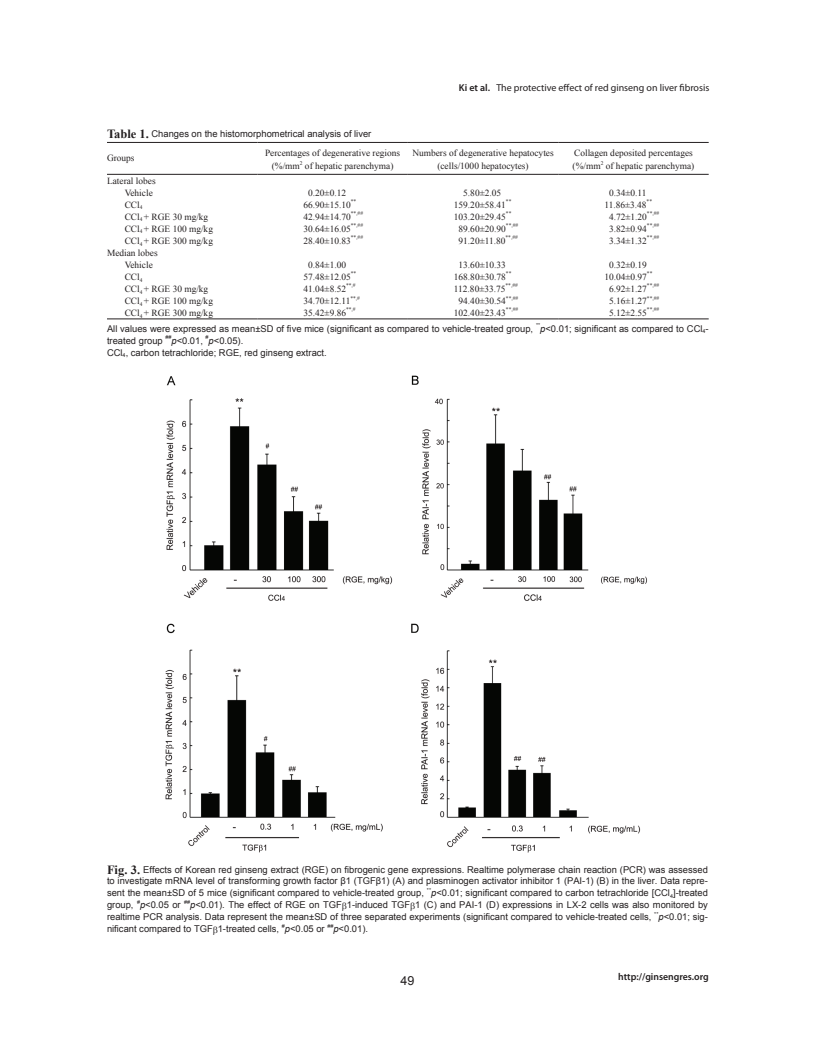
<style>
.page{position:relative;width:815px;height:1063px;background:#fff}
.page>*{position:absolute;margin:0;border:0;box-sizing:border-box;transform-origin:0 0}
.t1{font:12.5px "Arial";color:#231f20}
.t2{font:10px "Myriad Pro";color:#231f20}
.t3{font:600 10px "Myriad Pro";color:#231f20}
.그림{font:9.38px/11.8px "Arial";color:#231f20;text-align:justify}
.표내용{font:9.38px/13.2px "Times New Roman";color:#231f20;text-align:center}
.표밑설명{font:9.38px "Arial";color:#231f20}
.표{font:9.38px "Arial";color:#231f20}
.표내용-2{font:5.5px "Times New Roman";color:#231f20}
.그림-2{font:5.5px "Arial";color:#231f20}
.표밑설명-2{font:5.5px "Arial";color:#231f20}
.s1{font-weight:600}
.s2{font-family:"Times New Roman";font-weight:700;font-size:12.5px}
.s3{color:#fff}
.s4{font-style:italic}
</style>
<div class="page">
<hr style="left:107px;top:142px;width:150px;height:1px;background:#231f20">
<hr style="left:257px;top:142px;width:151px;height:1px;background:#231f20">
<hr style="left:408px;top:142px;width:150px;height:1px;background:#231f20">
<hr style="left:558px;top:142px;width:151px;height:1px;background:#231f20">
<hr style="left:107px;top:174px;width:150px;height:1px;background:#231f20">
<hr style="left:257px;top:174px;width:151px;height:1px;background:#231f20">
<hr style="left:408px;top:174px;width:150px;height:1px;background:#231f20">
<hr style="left:558px;top:174px;width:151px;height:1px;background:#231f20">
<hr style="left:107px;top:319px;width:150px;height:1px;background:#231f20">
<hr style="left:257px;top:319px;width:151px;height:1px;background:#231f20">
<hr style="left:408px;top:319px;width:150px;height:1px;background:#231f20">
<hr style="left:558px;top:319px;width:151px;height:1px;background:#231f20">
<img style="left:165px;top:375px;width:482px;height:478px">
<p class="t2" style="left:459px;top:82px;width:252px"><span class="s1">Ki et al.</span> The protective effect of red ginseng on liver fibrosis</p>
<p class="표" style="left:107px;top:127px;width:266px"><span class="s2">Table 1.</span> Changes on the histomorphometrical analysis of liver</p>
<p class="표내용" style="left:107px;top:152px;width:29px">Groups</p>
<p class="표내용" style="left:265px;top:146px;width:137px">Percentages of degenerative regions</p>
<p class="표내용" style="left:272px;top:159px;width:30px">(%/mm</p>
<p class="표내용-2" style="left:300px;top:159px;width:4px">2</p>
<p class="표내용" style="left:305px;top:159px;width:90px">of hepatic parenchyma)</p>
<p class="표내용" style="left:412px;top:146px;width:143px">Numbers of degenerative hepatocytes (cells/1000 hepatocytes)</p>
<p class="표내용" style="left:574px;top:146px;width:120px">Collagen deposited percentages</p>
<p class="표내용" style="left:573px;top:159px;width:30px">(%/mm</p>
<p class="표내용-2" style="left:601px;top:159px;width:4px">2</p>
<p class="표내용" style="left:606px;top:159px;width:90px">of hepatic parenchyma)</p>
<p class="표내용" style="left:107px;top:174px;width:50px">Lateral lobes</p>
<p class="표내용" style="left:125px;top:186px;width:30px">Vehicle</p>
<p class="표내용" style="left:303px;top:186px;width:44px"><span class="s3">5</span>0.20±0.12</p>
<p class="표내용" style="left:454px;top:186px;width:49px"><span class="s3">55</span>5.80±2.05</p>
<p class="표내용" style="left:604px;top:186px;width:44px"><span class="s3">5</span>0.34±0.11</p>
<p class="표내용" style="left:125px;top:198px;width:19px">CCl<sub>4</sub></p>
<p class="표내용" style="left:303px;top:198px;width:49px">66.90±15.10</p>
<p class="표내용-2" style="left:351px;top:198px;width:7px">**</p>
<p class="표내용-2" style="left:506px;top:198px;width:7px">**</p>
<p class="표내용-2" style="left:647px;top:198px;width:7px">**</p>
<p class="표내용" style="left:454px;top:198px;width:54px">159.20±58.41</p>
<p class="표내용" style="left:604px;top:198px;width:44px">11.86±3.48</p>
<p class="표내용" style="left:125px;top:210px;width:85px">CCl<sub>4</sub> + RGE 30 mg/kg</p>
<p class="표내용" style="left:303px;top:210px;width:49px">42.94±14.70</p>
<p class="표내용-2" style="left:351px;top:210px;width:14px">**,##</p>
<p class="표내용" style="left:454px;top:210px;width:54px">103.20±29.45</p>
<p class="표내용-2" style="left:506px;top:210px;width:7px">**</p>
<p class="표내용" style="left:604px;top:210px;width:44px"><span class="s3">5</span>4.72±1.20</p>
<p class="표내용-2" style="left:647px;top:210px;width:14px">**,##</p>
<p class="표내용" style="left:125px;top:222px;width:90px">CCl<sub>4</sub> + RGE 100 mg/kg</p>
<p class="표내용" style="left:303px;top:222px;width:49px">30.64±16.05</p>
<p class="표내용-2" style="left:351px;top:222px;width:14px">**,##</p>
<p class="표내용" style="left:454px;top:222px;width:54px"><span class="s3">5</span>89.60±20.90</p>
<p class="표내용-2" style="left:506px;top:222px;width:14px">**,##</p>
<p class="표내용" style="left:604px;top:222px;width:44px"><span class="s3">5</span>3.82±0.94</p>
<p class="표내용-2" style="left:647px;top:222px;width:14px">**,##</p>
<p class="표내용" style="left:125px;top:234px;width:90px">CCl<sub>4</sub> + RGE 300 mg/kg</p>
<p class="표내용" style="left:303px;top:234px;width:49px">28.40±10.83</p>
<p class="표내용-2" style="left:351px;top:234px;width:14px">**,##</p>
<p class="표내용" style="left:454px;top:234px;width:53px"><span class="s3">5</span>91.20±11.80</p>
<p class="표내용-2" style="left:506px;top:234px;width:14px">**,##</p>
<p class="표내용" style="left:604px;top:234px;width:44px"><span class="s3">5</span>3.34±1.32</p>
<p class="표내용-2" style="left:647px;top:234px;width:14px">**,##</p>
<p class="표내용" style="left:107px;top:246px;width:52px">Median lobes</p>
<p class="표내용" style="left:125px;top:258px;width:30px">Vehicle</p>
<p class="표내용" style="left:303px;top:258px;width:44px"><span class="s3">5</span>0.84±1.00</p>
<p class="표내용" style="left:454px;top:258px;width:54px"><span class="s3">5</span>13.60±10.33</p>
<p class="표내용" style="left:604px;top:258px;width:44px"><span class="s3">5</span>0.32±0.19</p>
<p class="표내용" style="left:125px;top:270px;width:19px">CCl<sub>4</sub></p>
<p class="표내용" style="left:303px;top:270px;width:49px">57.48±12.05</p>
<p class="표내용-2" style="left:351px;top:270px;width:7px">**</p>
<p class="표내용-2" style="left:506px;top:270px;width:7px">**</p>
<p class="표내용-2" style="left:647px;top:270px;width:7px">**</p>
<p class="표내용" style="left:454px;top:270px;width:54px">168.80±30.78</p>
<p class="표내용" style="left:604px;top:270px;width:44px">10.04±0.97</p>
<p class="표내용" style="left:125px;top:282px;width:85px">CCl<sub>4</sub> + RGE 30 mg/kg</p>
<p class="표내용" style="left:303px;top:282px;width:44px">41.04±8.52</p>
<p class="표내용-2" style="left:346px;top:282px;width:11px">**,#</p>
<p class="표내용" style="left:454px;top:282px;width:53px">112.80±33.75</p>
<p class="표내용-2" style="left:506px;top:282px;width:14px">**,##</p>
<p class="표내용" style="left:604px;top:282px;width:44px"><span class="s3">5</span>6.92±1.27</p>
<p class="표내용-2" style="left:647px;top:282px;width:14px">**,##</p>
<p class="표내용" style="left:125px;top:294px;width:90px">CCl<sub>4</sub> + RGE 100 mg/kg</p>
<p class="표내용" style="left:303px;top:294px;width:48px">34.70±12.11</p>
<p class="표내용-2" style="left:350px;top:294px;width:11px">**,#</p>
<p class="표내용" style="left:454px;top:294px;width:54px"><span class="s3">5</span>94.40±30.54</p>
<p class="표내용-2" style="left:506px;top:294px;width:14px">**,##</p>
<p class="표내용" style="left:604px;top:294px;width:44px"><span class="s3">5</span>5.16±1.27</p>
<p class="표내용-2" style="left:647px;top:294px;width:14px">**,##</p>
<p class="표내용" style="left:125px;top:306px;width:90px">CCl<sub>4</sub> + RGE 300 mg/kg</p>
<p class="표내용" style="left:303px;top:306px;width:44px">35.42±9.86</p>
<p class="표내용-2" style="left:346px;top:306px;width:11px">**,#</p>
<p class="표내용" style="left:454px;top:306px;width:54px">102.40±23.43</p>
<p class="표내용-2" style="left:506px;top:306px;width:14px">**,##</p>
<p class="표내용" style="left:604px;top:306px;width:44px"><span class="s3">5</span>5.12±2.55</p>
<p class="표내용-2" style="left:647px;top:306px;width:14px">**,##</p>
<p class="표밑설명" style="left:107px;top:322px;width:428px">All values were expressed as mean±SD of five mice (significant as compared to vehicle-treated group,</p>
<p class="표밑설명-2" style="left:536px;top:322px;width:6px">**</p>
<p class="표밑설명" style="left:540px;top:322px;width:170px"><span class="s4">p</span>&lt;0.01; significant as compared to CCl<sub>4</sub>-</p>
<p class="표밑설명" style="left:107px;top:334px;width:57px">treated group</p>
<p class="표밑설명-2" style="left:165px;top:334px;width:8px">##</p>
<p class="표밑설명" style="left:171px;top:334px;width:33px"><span class="s4">p</span>&lt;0.01,</p>
<p class="표밑설명-2" style="left:206px;top:334px;width:5px">#</p>
<p class="표밑설명" style="left:209px;top:334px;width:36px"><span class="s4">p</span>&lt;0.05).</p>
<p class="표밑설명" style="left:107px;top:346px;width:221px">CCl<sub>4</sub>, carbon tetrachloride; RGE, red ginseng extract.</p>
<p class="그림" style="left:107px;top:864px;width:602px"><span class="s2">Fig. 3.</span> Effects of Korean red ginseng extract (RGE) on fibrogenic gene expressions. Realtime polymerase chain reaction (PCR) was assessed to investigate mRNA level of transforming growth factor β1 (TGFβ1) (A) and plasminogen activator inhibitor 1 (PAI-1) (B) in the liver. Data repre&shy;sent the mean±SD of 5 mice (significant compared to vehicle-treated group,</p>
<p class="그림-2" style="left:427px;top:886px;width:6px">**</p>
<p class="그림" style="left:431px;top:887px;width:278px"><span class="s4">p</span>&lt;0.01; significant compared to carbon tetrachloride [CCl<sub>4</sub>]-treated</p>
<p class="그림-2" style="left:137px;top:898px;width:5px">#</p>
<p class="그림" style="left:140px;top:899px;width:42px"><span class="s4">p</span>&lt;0.05 or</p>
<p class="그림-2" style="left:184px;top:898px;width:8px">##</p>
<p class="그림" style="left:107px;top:899px;width:602px;text-indent:83px"><span class="s4">p</span>&lt;0.01). The effect of RGE on TGF 1-induced TGF 1 (C) and PAI-1 (D) expressions in LX-2 cells was also monitored by realtime PCR analysis. Data represent the mean±SD of three separated experiments (significant compared to vehicle-treated cells,</p>
<p class="그림" style="left:107px;top:899px;width:28px">group,</p>
<p class="그림-2" style="left:654px;top:910px;width:6px">**</p>
<p class="그림" style="left:659px;top:911px;width:51px"><span class="s4">p</span>&lt;0.01; sig-</p>
<p class="그림" style="left:107px;top:923px;width:174px">nificant compared to TGF 1-treated cells,</p>
<p class="그림-2" style="left:282px;top:922px;width:5px">#</p>
<p class="그림" style="left:285px;top:923px;width:41px"><span class="s4">p</span>&lt;0.05 or</p>
<p class="그림-2" style="left:327px;top:922px;width:8px">##</p>
<p class="그림" style="left:333px;top:923px;width:36px"><span class="s4">p</span>&lt;0.01).</p>
<h1 class="t1" style="left:401px;top:973px;width:15px">49</h1>
<p class="t3" style="left:618px;top:970px;width:92px">http://ginsengres.org</p>
</div>
